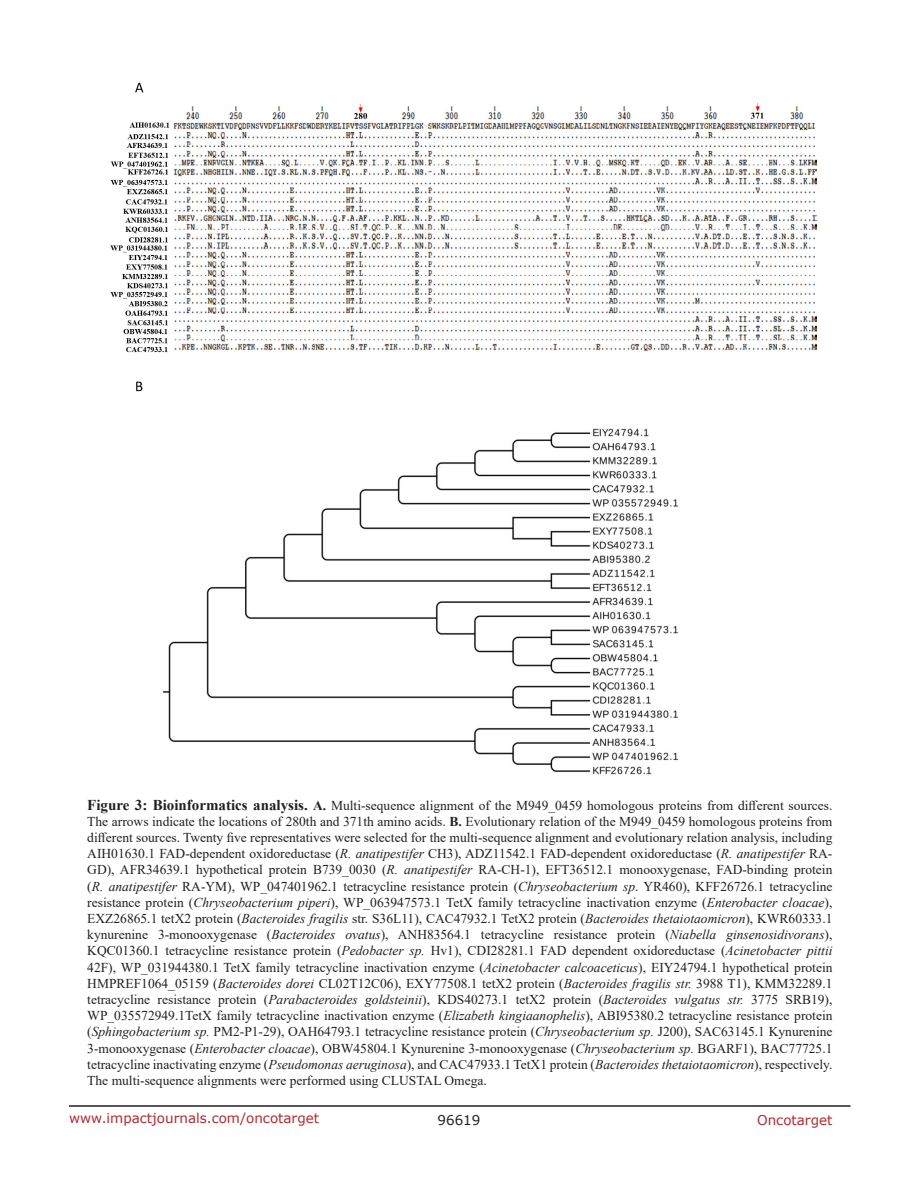
<style>
.page{position:relative;width:918px;height:1188px;background:#fff}
.page>*{position:absolute;margin:0;border:0;box-sizing:border-box;transform-origin:0 0}
.FigureText{font:13.5px/16.2px "Times New Roman";color:#221f22;text-align:justify}
.t1{font:13.5px "Verdana";color:#ac2b31}
.t2{font:13.5px "Verdana";color:#221f22}
.s1{font-weight:700;font-size:15px}
.s2{font-weight:700}
.s3{font-style:italic}
</style>
<div class="page">
<hr style="left:69px;top:1105px;width:781px;height:2px;background:#231f20">
<img style="left:110px;top:82px;width:706px;height:693px">
<p class="FigureText" style="left:87px;top:797px;width:747px"><span class="s1">Figure 3: Bioinformatics analysis.</span> <span class="s2">A.</span> Multi-sequence alignment of the M949_0459 homologous proteins from different sources.<br>The arrows indicate the locations of 280th and 371th amino acids. <span class="s2">B.</span> Evolutionary relation of the M949_0459 homologous proteins from different sources. Twenty five representatives were selected for the multi-sequence alignment and evolutionary relation analysis, including AIH01630.1 FAD-dependent oxidoreductase (<span class="s3">R. anatipestifer</span> CH3), ADZ11542.1 FAD-dependent oxidoreductase (<span class="s3">R. anatipestifer</span> RA-GD), AFR34639.1 hypothetical protein B739_0030 (<span class="s3">R. anatipestifer</span> RA-CH-1), EFT36512.1 monooxygenase, FAD-binding protein (<span class="s3">R. anatipestifer</span> RA-YM), WP_047401962.1 tetracycline resistance protein (<span class="s3">Chryseobacterium sp</span>. YR460), KFF26726.1 tetracycline resistance protein (<span class="s3">Chryseobacterium piperi</span>), WP_063947573.1 TetX family tetracycline inactivation enzyme (<span class="s3">Enterobacter cloacae</span>), EXZ26865.1 tetX2 protein (<span class="s3">Bacteroides fragilis</span> str. S36L11), CAC47932.1 TetX2 protein (<span class="s3">Bacteroides thetaiotaomicron</span>), KWR60333.1 kynurenine 3-monooxygenase (<span class="s3">Bacteroides ovatus</span>), ANH83564.1 tetracycline resistance protein (<span class="s3">Niabella ginsenosidivorans</span>), KQC01360.1 tetracycline resistance protein (<span class="s3">Pedobacter sp.</span> Hv1), CDI28281.1 FAD dependent oxidoreductase (<span class="s3">Acinetobacter pittii </span>42F), WP_031944380.1 TetX family tetracycline inactivation enzyme (<span class="s3">Acinetobacter calcoaceticus</span>), EIY24794.1 hypothetical protein HMPREF1064_05159 (<span class="s3">Bacteroides dorei</span> CL02T12C06), EXY77508.1 tetX2 protein (<span class="s3">Bacteroides fragilis str.</span> 3988 T1), KMM32289.1 tetracycline resistance protein (<span class="s3">Parabacteroides goldsteinii</span>), KDS40273.1 tetX2 protein (<span class="s3">Bacteroides vulgatus str.</span> 3775 SRB19), WP_035572949.1TetX family tetracycline inactivation enzyme (<span class="s3">Elizabeth kingiaanophelis</span>), ABI95380.2 tetracycline resistance protein (<span class="s3">Sphingobacterium sp.</span> PM2-P1-29), OAH64793.1 tetracycline resistance protein (<span class="s3">Chryseobacterium sp.</span> J200), SAC63145.1 Kynurenine 3-monooxygenase (<span class="s3">Enterobacter cloacae</span>), OBW45804.1 Kynurenine 3-monooxygenase (<span class="s3">Chryseobacterium sp.</span> BGARF1), BAC77725.1 tetracycline inactivating enzyme (<span class="s3">Pseudomonas aeruginosa</span>), and CAC47933.1 TetX1 protein (<span class="s3">Bacteroides thetaiotaomicron</span>), respectively.<br>The multi-sequence alignments were performed using CLUSTAL Omega.</p>
<p class="t1" style="left:69px;top:1109px;width:252px">www.impactjournals.com/oncotarget</p>
<p class="t2" style="left:438px;top:1111px;width:44px">96619</p>
<p class="t1" style="left:757px;top:1111px;width:77px">Oncotarget</p>
</div>
